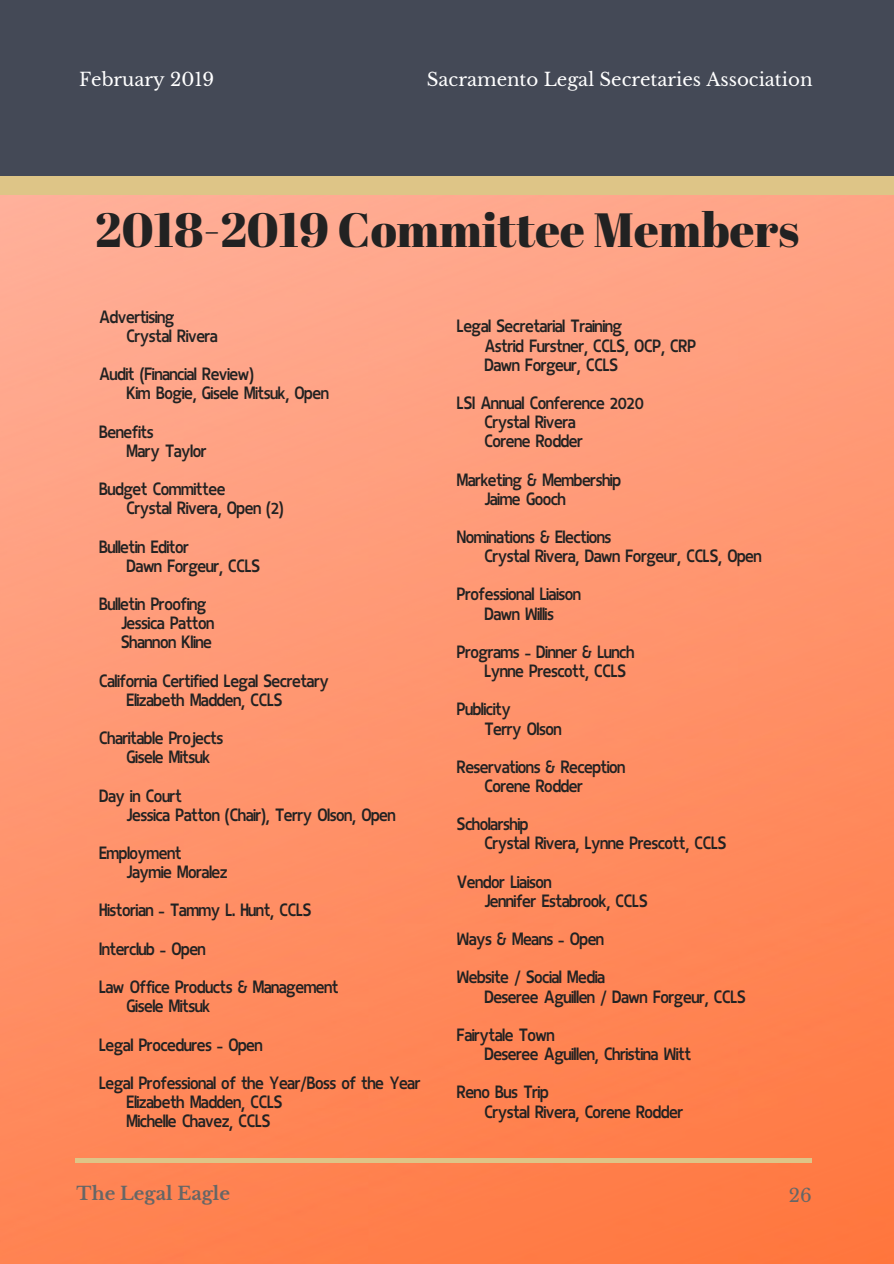
<style>
.page{position:relative;width:894px;height:1264px;background:#fff}
.page>*{position:absolute;margin:0;border:0;box-sizing:border-box;transform-origin:0 0}
.t1{font:48px "Abril Fatface";color:#222}
.t2{font:19.8px/19.2px "Keraleeyam";color:#222}
.t3{font:18.15px "Libre Baskerville";color:#fff}
.t4{font:700 18.15px "Libre Baskerville";color:#666}
.t5{font:18.15px "Libre Baskerville";color:#666}
</style>
<div class="page">
<img style="left:0;top:195px;width:893px;height:1068px">
<div style="left:0;top:163px;width:893px;height:32px;background:#dec587"></div>
<div style="left:0;top:0;width:893px;height:175px;background:#444956"></div>
<hr style="left:75px;top:1158px;width:737px;height:4px;background:#dec587">
<p class="t3" style="left:79px;top:69px;width:137px">February 2019</p>
<p class="t3" style="left:426px;top:69px;width:387px">Sacramento Legal Secretaries Association</p>
<h1 class="t1" style="left:95px;top:196px;width:705px">2018-2019 Committee Members</h1>
<p class="t2" style="left:126px;top:310px;width:93px;text-indent:-27px">Advertising<br>Crystal Rivera</p>
<p class="t2" style="left:126px;top:368px;width:204px;text-indent:-27px">Audit (Financial Review)<br>Kim Bogie, Gisele Mitsuk, Open</p>
<p class="t2" style="left:126px;top:425px;width:81px;text-indent:-27px">Benefits<br>Mary Taylor</p>
<p class="t2" style="left:126px;top:483px;width:158px;text-indent:-27px">Budget Committee<br>Crystal Rivera, Open (2)</p>
<p class="t2" style="left:126px;top:540px;width:135px;text-indent:-27px">Bulletin Editor<br>Dawn Forgeur, CCLS</p>
<p class="t2" style="left:121px;top:597px;width:95px;text-indent:-22px">Bulletin Proofing<br>Jessica Patton<br>Shannon Kline</p>
<p class="t2" style="left:126px;top:674px;width:203px;text-indent:-27px">California Certified Legal Secretary<br>Elizabeth Madden, CCLS</p>
<p class="t2" style="left:126px;top:731px;width:98px;text-indent:-27px">Charitable Projects<br>Gisele Mitsuk</p>
<p class="t2" style="left:126px;top:789px;width:270px;text-indent:-27px">Day in Court<br>Jessica Patton (Chair), Terry Olson, Open</p>
<p class="t2" style="left:126px;top:846px;width:102px;text-indent:-27px">Employment<br>Jaymie Moralez</p>
<p class="t2" style="left:99px;top:894px;width:241px;line-height:38.2px">Historian - Tammy L. Hunt, CCLS<br>Interclub - Open<br>Law Office Products &amp; Management</p>
<p class="t2" style="left:99px;top:990px;width:323px;line-height:38.2px;text-indent:27px">Gisele Mitsuk<br>Legal Procedures - Open<br>Legal Professional of the Year/Boss of the Year</p>
<p class="t2" style="left:126px;top:1095px;width:157px">Elizabeth Madden, CCLS<br>Michelle Chavez, CCLS</p>
<p class="t2" style="left:484px;top:320px;width:213px;text-indent:-27px">Legal Secretarial Training<br>Astrid Furstner, CCLS, OCP, CRP<br>Dawn Forgeur, CCLS</p>
<p class="t2" style="left:484px;top:396px;width:161px;text-indent:-27px">LSI Annual Conference 2020<br>Crystal Rivera<br>Corene Rodder</p>
<p class="t2" style="left:484px;top:473px;width:138px;text-indent:-27px">Marketing &amp; Membership<br>Jaime Gooch</p>
<p class="t2" style="left:484px;top:530px;width:278px;text-indent:-27px">Nominations &amp; Elections<br>Crystal Rivera, Dawn Forgeur, CCLS, Open</p>
<p class="t2" style="left:456px;top:588px;width:125px;text-align:center">Professional Liaison<br>Dawn Willis</p>
<p class="t2" style="left:484px;top:645px;width:151px;text-indent:-27px">Programs - Dinner &amp; Lunch<br>Lynne Prescott, CCLS</p>
<p class="t2" style="left:484px;top:703px;width:79px;text-indent:-27px">Publicity<br>Terry Olson</p>
<p class="t2" style="left:484px;top:760px;width:142px;text-indent:-27px">Reservations &amp; Reception<br>Corene Rodder</p>
<p class="t2" style="left:484px;top:818px;width:243px;text-indent:-27px">Scholarship<br>Crystal Rivera, Lynne Prescott, CCLS</p>
<p class="t2" style="left:484px;top:875px;width:164px;text-indent:-27px">Vendor Liaison<br>Jennifer Estabrook, CCLS</p>
<p class="t2" style="left:456px;top:923px;width:149px;line-height:38.2px">Ways &amp; Means - Open<br>Website / Social Media</p>
<p class="t2" style="left:456px;top:980px;width:290px;line-height:38.2px;text-indent:27px">Deseree Aguillen / Dawn Forgeur, CCLS<br>Fairytale Town</p>
<p class="t2" style="left:456px;top:1038px;width:235px;line-height:38.2px;text-indent:27px">Deseree Aguillen, Christina Witt<br>Reno Bus Trip</p>
<p class="t2" style="left:484px;top:1105px;width:200px">Crystal Rivera, Corene Rodder</p>
<p class="t4" style="left:77px;top:1182px;width:155px">The Legal Eagle</p>
<p class="t5" style="left:788px;top:1183px;width:24px">26</p>
</div>
